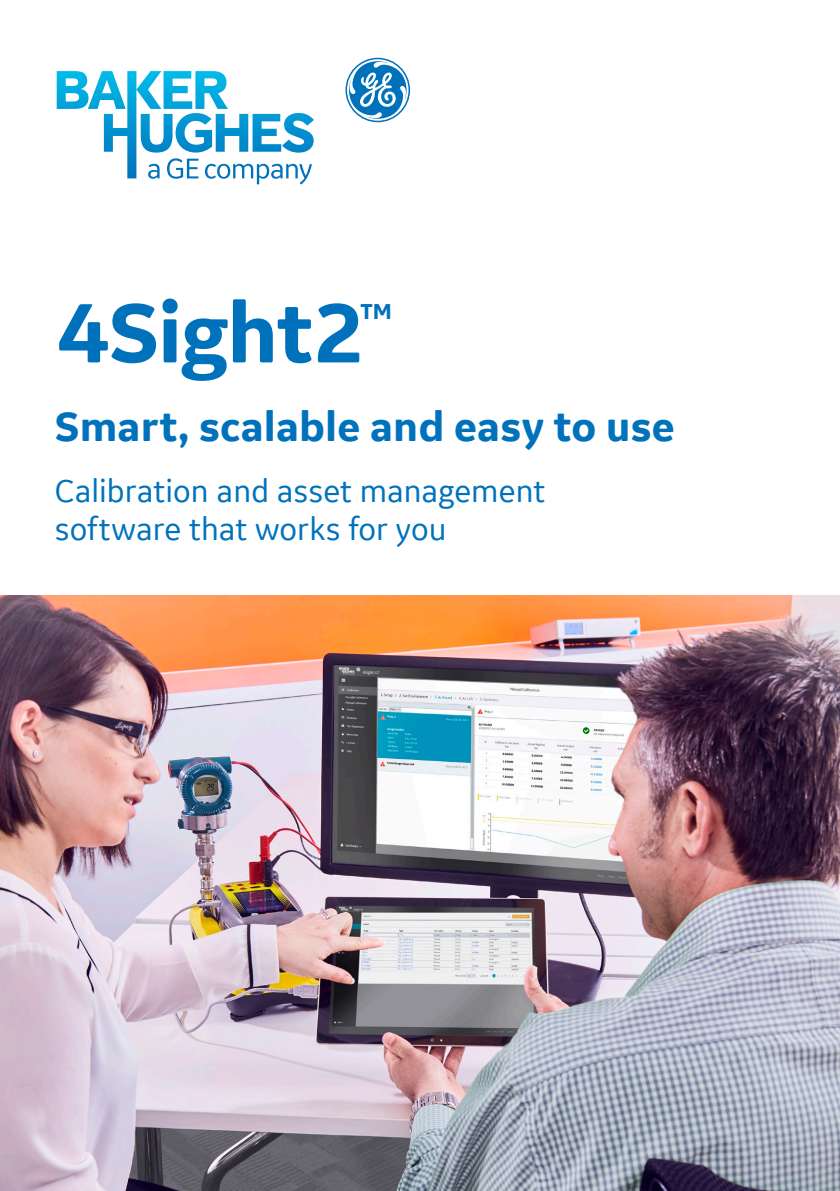
<style>
.page{position:relative;width:840px;height:1191px;background:#fff}
.page>*{position:absolute;margin:0;border:0;box-sizing:border-box;transform-origin:0 0}
.t1{font:700 90px "GE Inspira Sans";letter-spacing:-.015em;color:#0072bc}
.t2{font:700 44px "GE Inspira Sans";letter-spacing:.005em;color:#0072bc}
.t3{font:34px/38px "GE Inspira Sans";color:#0072bc}
.t4{font:700 23.4px "GE Inspira Sans";color:#0072bc}
</style>
<div class="page">
<img style="left:0;top:595px;width:839px;height:596px">
<svg style="left:57px;top:58px;width:353px;height:126px"></svg>
<p class="t1" style="left:57px;top:278px;width:309px">4Sight2</p>
<p class="t4" style="left:360px;top:297px;width:33px">TM</p>
<p class="t2" style="left:55px;top:400px;width:621px">Smart, scalable and easy to use</p>
<p class="t3" style="left:55px;top:471px;width:491px">Calibration and asset management software that works for you</p>
</div>
